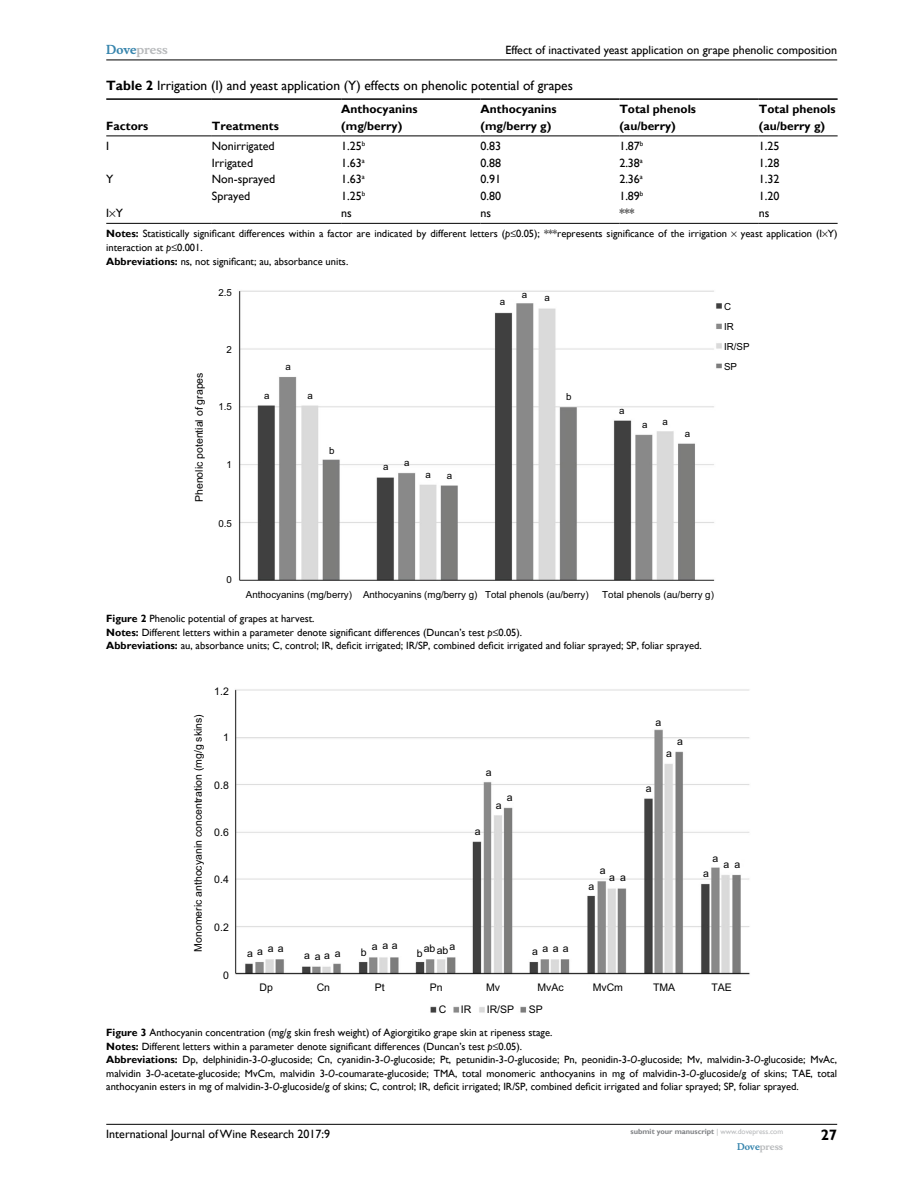
<style>
.page{position:relative;width:918px;height:1188px;background:#fff}
.page>*{position:absolute;margin:0;border:0;box-sizing:border-box;transform-origin:0 0}
.t1{font:700 15px "Gill Sans";color:#000}
.t2{font:13.5px "Gill Sans";color:#000}
.t3{font:12px "Gill Sans";color:#000}
.t4{font:700 12px/16.5px "Gill Sans";color:#000}
.t5{font:700 12px "Musee";color:#b8babc}
.t6{font:10.5px/13.5px "Gill Sans";color:#000}
.t7{font:10.5px "Arial";color:#000}
.t8{font:9.75px/20px "Arial";color:#000}
.t9{font:700 9px "Musee";color:#b8babc}
.t10{font:700 7.5px "Gill Sans";color:#808285}
.s1{color:#3785ad}
.s2{font-weight:700}
.s3{font-style:italic}
.s4{font-weight:400;color:#b8babc}
</style>
<div class="page">
<hr style="left:106px;top:1124px;width:731px;height:1px;background:#000">
<hr style="left:106px;top:60px;width:731px;height:1px;background:#000">
<hr style="left:341px;top:98px;width:139px;height:2px;background:#000">
<hr style="left:480px;top:98px;width:139px;height:2px;background:#000">
<hr style="left:619px;top:98px;width:140px;height:2px;background:#000">
<hr style="left:759px;top:98px;width:79px;height:2px;background:#000">
<hr style="left:341px;top:136px;width:139px;height:1px;background:#000">
<hr style="left:480px;top:136px;width:139px;height:1px;background:#000">
<hr style="left:619px;top:136px;width:140px;height:1px;background:#000">
<hr style="left:759px;top:136px;width:79px;height:1px;background:#000">
<hr style="left:106px;top:223px;width:106px;height:1px;background:#000">
<hr style="left:212px;top:223px;width:129px;height:1px;background:#000">
<hr style="left:341px;top:223px;width:139px;height:1px;background:#000">
<hr style="left:480px;top:223px;width:139px;height:1px;background:#000">
<hr style="left:619px;top:223px;width:140px;height:1px;background:#000">
<hr style="left:759px;top:223px;width:79px;height:1px;background:#000">
<hr style="left:106px;top:98px;width:106px;height:2px;background:#000">
<hr style="left:212px;top:98px;width:129px;height:2px;background:#000">
<hr style="left:106px;top:136px;width:106px;height:1px;background:#000">
<hr style="left:212px;top:136px;width:129px;height:1px;background:#000">
<img style="left:238px;top:290px;width:483px;height:291px">
<img style="left:235px;top:689px;width:515px;height:324px">
<p class="t5" style="left:106px;top:43px;width:63px"><span class="s1">Dove</span>press</p>
<p class="t3" style="left:505px;top:43px;width:333px">Effect of inactivated yeast application on grape phenolic composition</p>
<p class="t2" style="left:106px;top:78px;width:468px"><span class="s2">Table 2</span> Irrigation (I) and yeast application (Y) effects on phenolic potential of grapes</p>
<p class="t4" style="left:106px;top:118px;width:44px">Factors</p>
<p class="t4" style="left:212px;top:118px;width:68px">Treatments</p>
<p class="t4" style="left:341px;top:101px;width:78px">Anthocyanins (mg/berry)</p>
<p class="t4" style="left:480px;top:101px;width:78px">Anthocyanins (mg/berry g)</p>
<p class="t4" style="left:619px;top:101px;width:78px">Total phenols (au/berry)</p>
<p class="t4" style="left:759px;top:101px;width:78px">Total phenols (au/berry g)</p>
<p class="t3" style="left:106px;top:139px;width:4px">I</p>
<p class="t3" style="left:212px;top:139px;width:64px">Nonirrigated</p>
<p class="t3" style="left:341px;top:139px;width:26px">1.25<sup>b</sup></p>
<p class="t3" style="left:480px;top:139px;width:22px">0.83</p>
<p class="t3" style="left:619px;top:139px;width:26px">1.87<sup>b</sup></p>
<p class="t3" style="left:759px;top:139px;width:22px">1.25</p>
<p class="t3" style="left:212px;top:156px;width:43px">Irrigated</p>
<p class="t3" style="left:341px;top:156px;width:25px">1.63<sup>a</sup></p>
<p class="t3" style="left:480px;top:156px;width:22px">0.88</p>
<p class="t3" style="left:619px;top:156px;width:25px">2.38<sup>a</sup></p>
<p class="t3" style="left:759px;top:156px;width:22px">1.28</p>
<p class="t3" style="left:106px;top:172px;width:9px">Y</p>
<p class="t3" style="left:212px;top:172px;width:65px">Non-sprayed</p>
<p class="t3" style="left:341px;top:172px;width:25px">1.63<sup>a</sup></p>
<p class="t3" style="left:480px;top:172px;width:22px">0.91</p>
<p class="t3" style="left:619px;top:172px;width:25px">2.36<sup>a</sup></p>
<p class="t3" style="left:759px;top:172px;width:22px">1.32</p>
<p class="t3" style="left:212px;top:189px;width:40px">Sprayed</p>
<p class="t3" style="left:341px;top:189px;width:26px">1.25<sup>b</sup></p>
<p class="t3" style="left:480px;top:189px;width:22px">0.80</p>
<p class="t3" style="left:619px;top:189px;width:26px">1.89<sup>b</sup></p>
<p class="t3" style="left:759px;top:189px;width:22px">1.20</p>
<p class="t3" style="left:106px;top:206px;width:18px">I Y</p>
<p class="t3" style="left:341px;top:206px;width:12px">ns</p>
<p class="t3" style="left:480px;top:206px;width:12px">ns</p>
<p class="t3" style="left:619px;top:206px;width:17px">***</p>
<p class="t3" style="left:759px;top:206px;width:12px">ns</p>
<p class="t6" style="left:106px;top:227px;width:622px"><span class="s2">Notes:</span> Statistically significant differences within a factor are indicated by different letters (<span class="s3">p</span>≤0.05); ***represents significance of the irrigation</p>
<p class="t6" style="left:741px;top:227px;width:98px">yeast application (I Y)</p>
<p class="t6" style="left:106px;top:241px;width:244px">interaction at <span class="s3">p</span>≤0.001.<br><span class="s2">Abbreviations:</span> ns, not significant; au, absorbance units.</p>
<p class="t8" style="left:219px;top:282px;width:15px">2.5</p>
<p class="t7" style="left:192px;top:502px;width:131px;rotate:-90deg">Phenolic potential of grapes</p>
<p class="t8" style="left:227px;top:339px;width:7px">2</p>
<p class="t8" style="left:219px;top:397px;width:15px">1.5</p>
<p class="t8" style="left:227px;top:455px;width:7px">1</p>
<p class="t8" style="left:219px;top:513px;width:15px">0.5</p>
<p class="t8" style="left:264px;top:385px;width:7px">a</p>
<p class="t8" style="left:285px;top:356px;width:7px">a</p>
<p class="t8" style="left:307px;top:385px;width:7px">a</p>
<p class="t8" style="left:329px;top:440px;width:7px">b</p>
<p class="t8" style="left:383px;top:457px;width:7px">a</p>
<p class="t8" style="left:404px;top:453px;width:7px">a</p>
<p class="t8" style="left:426px;top:464px;width:7px">a</p>
<p class="t8" style="left:447px;top:465px;width:7px">a</p>
<p class="t8" style="left:500px;top:292px;width:7px">a</p>
<p class="t8" style="left:522px;top:284px;width:7px">a</p>
<p class="t8" style="left:544px;top:288px;width:7px">a</p>
<p class="t8" style="left:566px;top:386px;width:7px">b</p>
<p class="t8" style="left:619px;top:401px;width:7px">a</p>
<p class="t8" style="left:642px;top:414px;width:7px">a</p>
<p class="t8" style="left:663px;top:411px;width:7px">a</p>
<p class="t8" style="left:685px;top:424px;width:7px">a</p>
<p class="t8" style="left:724px;top:297px;width:27px">C<br>IR<br>IR/SP<br>SP</p>
<p class="t8" style="left:227px;top:570px;width:7px">0</p>
<p class="t8" style="left:246px;top:584px;width:108px">Anthocyanins (mg/berry)</p>
<p class="t8" style="left:363px;top:584px;width:227px">Anthocyanins (mg/berry g) Total phenols (au/berry)</p>
<p class="t8" style="left:602px;top:584px;width:113px">Total phenols (au/berry g)</p>
<p class="t6" style="left:106px;top:612px;width:597px"><span class="s2">Figure 2</span> Phenolic potential of grapes at harvest.<br><span class="s2">Notes:</span> Different letters within a parameter denote significant differences (Duncan’s test <span class="s3">p</span>≤0.05).<br><span class="s2">Abbreviations:</span> au, absorbance units; C, control; IR, deficit irrigated; IR/SP, combined deficit irrigated and foliar sprayed; SP, foliar sprayed.</p>
<p class="t7" style="left:214px;top:684px;width:16px">1.2</p>
<p class="t7" style="left:191px;top:952px;width:239px;rotate:-90deg">Monomeric anthocyanin concentration (mg/g skins)</p>
<p class="t7" style="left:223px;top:730px;width:7px">1</p>
<p class="t7" style="left:214px;top:778px;width:16px">0.8</p>
<p class="t7" style="left:214px;top:825px;width:16px">0.6</p>
<p class="t7" style="left:214px;top:872px;width:16px">0.4</p>
<p class="t7" style="left:214px;top:920px;width:16px">0.2</p>
<p class="t7" style="left:223px;top:968px;width:7px">0</p>
<p class="t7" style="left:656px;top:715px;width:7px">a</p>
<p class="t7" style="left:677px;top:734px;width:7px">a</p>
<p class="t7" style="left:486px;top:765px;width:7px">a</p>
<p class="t7" style="left:507px;top:790px;width:7px">a</p>
<p class="t7" style="left:475px;top:824px;width:7px">a</p>
<p class="t7" style="left:496px;top:798px;width:7px">a</p>
<p class="t7" style="left:646px;top:781px;width:7px">a</p>
<p class="t7" style="left:666px;top:746px;width:7px">a</p>
<p class="t7" style="left:600px;top:863px;width:7px">a</p>
<p class="t7" style="left:609px;top:870px;width:18px">a a</p>
<p class="t7" style="left:589px;top:879px;width:7px">a</p>
<p class="t7" style="left:247px;top:942px;width:38px">aaaa</p>
<p class="t7" style="left:304px;top:948px;width:38px">aaaa</p>
<p class="t7" style="left:372px;top:939px;width:27px">aaa</p>
<p class="t7" style="left:449px;top:939px;width:7px">a</p>
<p class="t7" style="left:361px;top:945px;width:7px">b</p>
<p class="t7" style="left:417px;top:946px;width:7px">b</p>
<p class="t7" style="left:424px;top:942px;width:26px">abab</p>
<p class="t7" style="left:532px;top:941px;width:38px">aaaa</p>
<p class="t7" style="left:713px;top:851px;width:7px">a</p>
<p class="t7" style="left:723px;top:857px;width:18px">a a</p>
<p class="t7" style="left:703px;top:866px;width:7px">a</p>
<p class="t7" style="left:260px;top:980px;width:15px">Dp</p>
<p class="t7" style="left:317px;top:980px;width:15px">Cn</p>
<p class="t7" style="left:375px;top:980px;width:11px">Pt</p>
<p class="t7" style="left:430px;top:980px;width:14px">Pn</p>
<p class="t7" style="left:486px;top:980px;width:15px">Mv</p>
<p class="t7" style="left:537px;top:980px;width:28px">MvAc</p>
<p class="t7" style="left:593px;top:980px;width:32px">MvCm</p>
<p class="t7" style="left:653px;top:980px;width:24px">TMA</p>
<p class="t7" style="left:712px;top:980px;width:22px">TAE</p>
<p class="t7" style="left:439px;top:1002px;width:9px">C</p>
<p class="t7" style="left:461px;top:1002px;width:12px">IR</p>
<p class="t7" style="left:487px;top:1002px;width:29px">IR/SP</p>
<p class="t7" style="left:529px;top:1002px;width:16px">SP</p>
<p class="t6" style="left:106px;top:1026px;width:732px"><span class="s2">Figure 3</span> Anthocyanin concentration (mg/g skin fresh weight) of Agiorgitiko grape skin at ripeness stage.<br><span class="s2">Notes:</span> Different letters within a parameter denote significant differences (Duncan’s test <span class="s3">p</span>≤0.05).<br><span class="s2">Abbreviations:</span> Dp, delphinidin-3-<span class="s3">O</span>-glucoside; Cn, cyanidin-3-<span class="s3">O</span>-glucoside; Pt, petunidin-3-<span class="s3">O</span>-glucoside; Pn, peonidin-3-<span class="s3">O</span>-glucoside; Mv, malvidin-3-<span class="s3">O</span>-glucoside; MvAc, malvidin 3-<span class="s3">O</span>-acetate-glucoside; MvCm, malvidin 3-<span class="s3">O</span>-coumarate-glucoside; TMA, total monomeric anthocyanins in mg of malvidin-3-<span class="s3">O</span>-glucoside/g of skins; TAE, total anthocyanin esters in mg of malvidin-3-<span class="s3">O</span>-glucoside/g of skins; C, control; IR, deficit irrigated; IR/SP, combined deficit irrigated and foliar sprayed; SP, foliar sprayed.</p>
<p class="t3" style="left:106px;top:1127px;width:225px">International Journal of Wine Research 2017:9</p>
<p class="t10" style="left:631px;top:1127px;width:154px">submit your manuscript <span class="s4">| www.dovepress.com</span></p>
<p class="t9" style="left:737px;top:1141px;width:48px"><span class="s1">Dove</span>press</p>
<h1 class="t1" style="left:821px;top:1126px;width:18px">27</h1>
</div>
